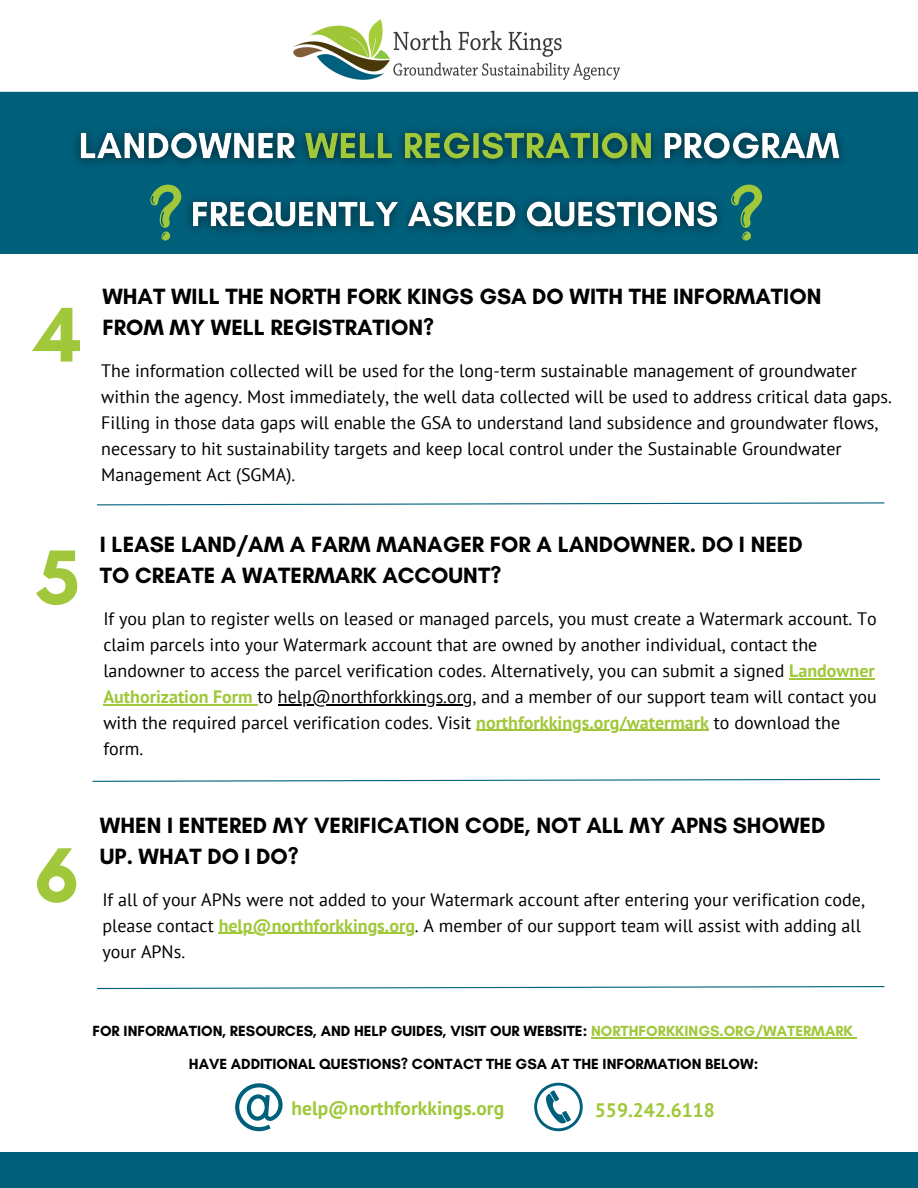
<style>
.page{position:relative;width:918px;height:1188px;background:#fff}
.page>*{position:absolute;margin:0;border:0;box-sizing:border-box;transform-origin:0 0}
.t1{font:700 79.05px "Glacial Indifference";color:#a0c83a}
.t2{font:700 22.5px/31.5px "Glacial Indifference";color:#000}
.t3{font:700 19.5px "PT Sans";color:#a0c83a}
.t4{font:18px/25.8px "PT Sans";color:#000}
.t5{font:700 15px "Glacial Indifference";color:#000}
.s1{font-weight:700;color:#a0c83a}
.s2{color:#a0c83a}
</style>
<div class="page">
<div style="left:0;top:92px;width:918px;height:162px;background:#00607c"></div>
<svg style="left:150px;top:184px;width:32px;height:56px"></svg>
<svg style="left:97px;top:502px;width:788px;height:4px"></svg>
<hr style="left:789px;top:678px;width:86px;height:1px;background:#a0c83a">
<hr style="left:103px;top:704px;width:154px;height:1px;background:#a0c83a">
<hr style="left:278px;top:704px;width:195px;height:1px;background:#000">
<hr style="left:476px;top:730px;width:233px;height:1px;background:#a0c83a">
<hr style="left:219px;top:933px;width:196px;height:1px;background:#a0c83a">
<svg style="left:731px;top:184px;width:31px;height:56px;background:#3a8663"></svg>
<svg style="left:97px;top:986px;width:788px;height:4px"></svg>
<div style="left:0;top:1153px;width:918px;height:35px;background:#00607c"></div>
<svg style="left:235px;top:1083px;width:48px;height:48px"></svg>
<svg style="left:534px;top:1083px;width:49px;height:48px"></svg>
<img style="left:64px;top:118px;width:792px;height:60px">
<img style="left:176px;top:186px;width:558px;height:59px">
<hr style="left:591px;top:1037px;width:262px;height:2px;background:#a0c83a">
<img style="left:293px;top:19px;width:327px;height:61px">
<svg style="left:92px;top:778px;width:788px;height:4px"></svg>
<h2 class="t1" style="left:34px;top:286px;width:49px">4</h2>
<h4 class="t1" style="left:37px;top:529px;width:45px">5</h4>
<p class="t2" style="left:102px;top:280px;width:721px">WHAT WILL THE NORTH FORK KINGS GSA DO WITH THE INFORMATION<br>FROM MY WELL REGISTRATION?</p>
<h4 class="t4" style="left:101px;top:358px;width:792px">The information collected will be used for the long-term sustainable management of groundwater within the agency. Most immediately, the well data collected will be used to address critical data gaps.<br>Filling in those data gaps will enable the GSA to understand land subsidence and groundwater flows, necessary to hit sustainability targets and keep local control under the Sustainable Groundwater Management Act (SGMA).</h4>
<h2 class="t2" style="left:100px;top:528px;width:704px">I LEASE LAND/AM A FARM MANAGER FOR A LANDOWNER. DO I NEED<br>TO CREATE A WATERMARK ACCOUNT?</h2>
<p class="t4" style="left:103px;top:606px;width:775px">If you plan to register wells on leased or managed parcels, you must create a Watermark account. To claim parcels into your Watermark account that are owned by another individual, contact the landowner to access the parcel verification codes. Alternatively, you can submit a signed <span class="s1">Landowner Authorization Form</span> to help@northforkkings.org, and a member of our support team will contact you</p>
<p class="t4" style="left:103px;top:709px;width:738px">with the required parcel verification codes. Visit <span class="s1">northforkkings.org/watermark</span> to download the</p>
<p class="t4" style="left:103px;top:735px;width:41px">form.</p>
<h4 class="t1" style="left:34px;top:827px;width:46px">6</h4>
<p class="t2" style="left:100px;top:809px;width:727px">WHEN I ENTERED MY VERIFICATION CODE, NOT ALL MY APNS SHOWED<br>UP. WHAT DO I DO?</p>
<p class="t4" style="left:102px;top:886px;width:764px">If all of your APNs were not added to your Watermark account after entering your verification code, please contact <span class="s1">help@northforkkings.org</span>. A member of our support team will assist with adding all</p>
<h2 class="t4" style="left:102px;top:938px;width:84px">your APNs.</h2>
<p class="t5" style="left:93px;top:1022px;width:762px">FOR INFORMATION, RESOURCES, AND HELP GUIDES, VISIT OUR WEBSITE: <span class="s2">NORTHFORKKINGS.ORG/WATERMARK</span></p>
<p class="t5" style="left:189px;top:1055px;width:571px">HAVE ADDITIONAL QUESTIONS? CONTACT THE GSA AT THE INFORMATION BELOW:</p>
<p class="t3" style="left:292px;top:1095px;width:214px">help@northforkkings.org</p>
<h3 class="t3" style="left:595px;top:1097px;width:122px">559.242.6118</h3>
</div>
